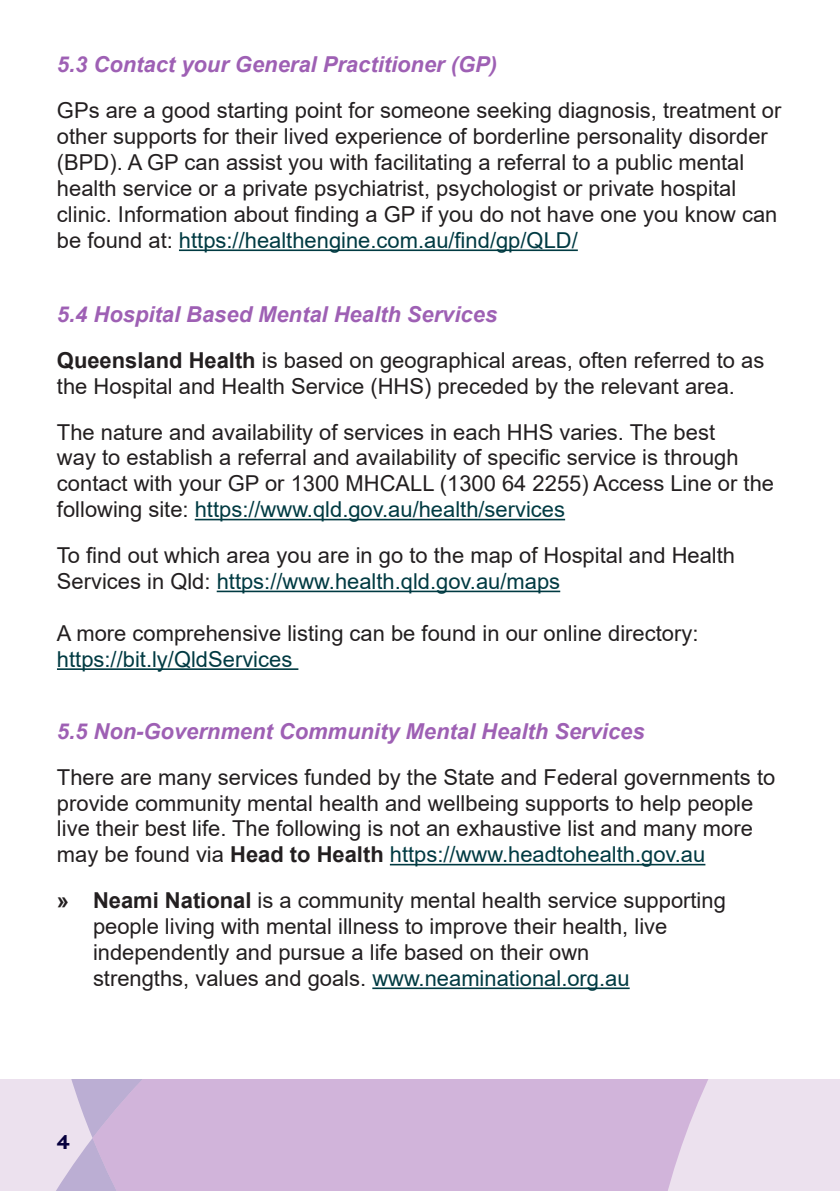
<style>
.page{position:relative;width:840px;height:1191px;background:#fff}
.page>*{position:absolute;margin:0;border:0;box-sizing:border-box;transform-origin:0 0}
.t1{font:22px/26px "Arial";color:#231f20}
.t2{font:italic 700 22px "Arial";color:#9e60b4}
.t3{font:700 20px "Filson Pro";color:#07003e}
.s1{color:#003a42}
.s2{font-weight:700}
</style>
<div class="page">
<div style="left:0;top:1079px;width:39px;height:59px;background:#ece1ee"></div>
<svg style="left:0;top:1138px;width:92px;height:53px;fill:#ece1ee"></svg>
<svg style="left:39px;top:1079px;width:53px;height:59px;fill:#ece1ee"></svg>
<svg style="left:92px;top:1079px;width:747px;height:112px;fill:#d1b4da"></svg>
<hr style="left:179px;top:249px;width:398px;height:2px;background:#003a42">
<hr style="left:195px;top:519px;width:370px;height:1px;background:#003a42">
<hr style="left:216px;top:590px;width:344px;height:2px;background:#003a42">
<hr style="left:57px;top:668px;width:241px;height:2px;background:#003a42">
<hr style="left:389px;top:864px;width:316px;height:1px;background:#003a42">
<hr style="left:372px;top:987px;width:257px;height:2px;background:#003a42">
<p class="t2" style="left:57px;top:50px;width:441px">5.3 Contact your General Practitioner (GP)</p>
<p class="t1" style="left:57px;top:97px;width:725px">GPs are a good starting point for someone seeking diagnosis, treatment or other supports for their lived experience of borderline personality disorder (BPD). A GP can assist you with facilitating a referral to a public mental health service or a private psychiatrist, psychologist or private hospital clinic. Information about finding a GP if you do not have one you know can be found at: <span class="s1">https://healthengine.com.au/find/gp/QLD/</span></p>
<p class="t2" style="left:57px;top:299px;width:441px">5.4 Hospital Based Mental Health Services</p>
<p class="t1" style="left:57px;top:347px;width:708px"><span class="s2">Queensland Health</span> is based on geographical areas, often referred to as the Hospital and Health Service (HHS) preceded by the relevant area.</p>
<p class="t1" style="left:57px;top:418px;width:718px">The nature and availability of services in each HHS varies. The best<br>way to establish a referral and availability of specific service is through contact with your GP or 1300 MHCALL (1300 64 2255) Access Line or the following site: <span class="s1">https://www.qld.gov.au/health/services</span></p>
<p class="t1" style="left:57px;top:542px;width:679px">To find out which area you are in go to the map of Hospital and Health<br>Services in Qld: <span class="s1">https://www.health.qld.gov.au/maps</span></p>
<p class="t1" style="left:57px;top:620px;width:642px">A more comprehensive listing can be found in our online directory: <span class="s1">https://bit.ly/QldServices</span></p>
<p class="t2" style="left:57px;top:716px;width:589px">5.5 Non-Government Community Mental Health Services</p>
<p class="t1" style="left:57px;top:763px;width:719px">There are many services funded by the State and Federal governments to provide community mental health and wellbeing supports to help people live their best life. The following is not an exhaustive list and many more may be found via <span class="s2">Head to Health</span> <span class="s1">https://www.headtohealth.gov.au</span></p>
<p class="t1" style="left:93px;top:887px;width:634px;text-indent:-36px"><span class="s2">» Neami National</span> is a community mental health service supporting people living with mental illness to improve their health, live independently and pursue a life based on their own<br>strengths, values and goals. <span class="s1">www.neaminational.org.au</span></p>
<p class="t3" style="left:57px;top:1129px;width:15px">4</p>
</div>
